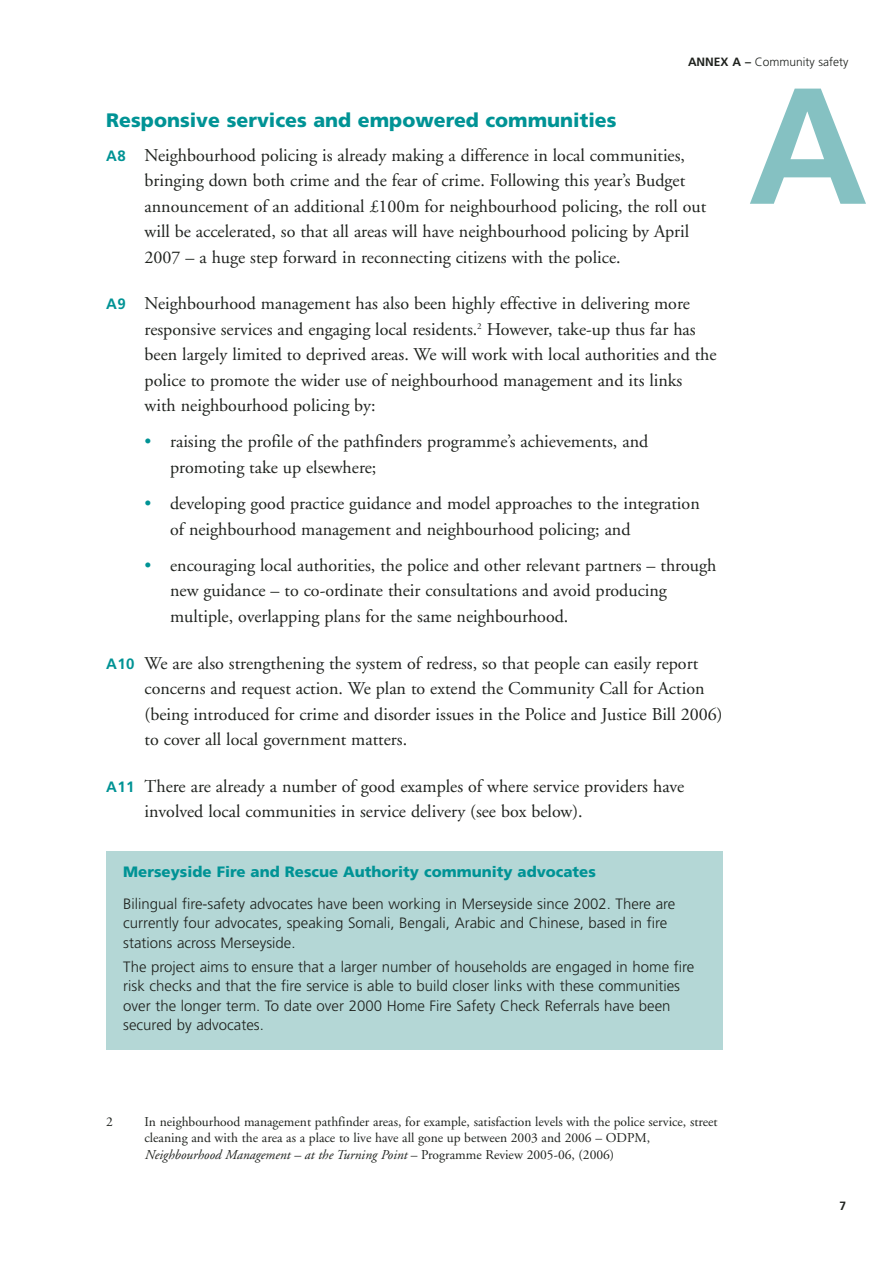
<style>
.page{position:relative;width:893px;height:1263px;background:#fff}
.page>*{position:absolute;margin:0;border:0;box-sizing:border-box;transform-origin:0 0}
.t1{font:700 165px "Frutiger";color:#85c1c2}
.t2{font:900 19.5px "Frutiger";color:#009395}
.t3{font:18px/25.5px "Adobe Garamond";color:#1f221e}
.t4{font:300 15px/19.5px "Frutiger";color:#1f221e}
.t5{font:900 15px "Frutiger";color:#009395}
.t6{font:13.5px/16.5px "Adobe Garamond";color:#1f221e}
.t7{font:300 12px "Frutiger";color:#1f221e}
.t8{font:700 12px "Frutiger";color:#1f221e}
.s1{font-weight:700}
.s2{font-family:"Frutiger";font-weight:700;font-size:15px;color:#009395}
.s3{color:#009395}
.s4{font-style:italic}
</style>
<div class="page">
<div style="left:106px;top:851px;width:617px;height:198px;background:#b4d7d6"></div>
<p class="t7" style="left:688px;top:57px;width:162px"><span class="s1">ANNEX A –</span> Community safety</p>
<h1 class="t1" style="left:748px;top:80px;width:121px">A</h1>
<p class="t2" style="left:106px;top:112px;width:512px">Responsive services and empowered communities</p>
<p class="t3" style="left:145px;top:144px;width:563px;text-indent:-38px"><span class="s2">A8</span> Neighbourhood policing is already making a difference in local communities, bringing down both crime and the fear of crime. Following this year’s Budget announcement of an additional £100m for neighbourhood policing, the roll out will be accelerated, so that all areas will have neighbourhood policing by April 2007 – a huge step forward in reconnecting citizens with the police.</p>
<p class="t3" style="left:145px;top:292px;width:574px;text-indent:-38px"><span class="s2">A9</span> Neighbourhood management has also been highly effective in delivering more responsive services and engaging local residents.<sup>2</sup> However, take-up thus far has been largely limited to deprived areas. We will work with local authorities and the police to promote the wider use of neighbourhood management and its links with neighbourhood policing by:</p>
<p class="t3" style="left:170px;top:431px;width:480px;text-indent:-26px"><span class="s3">•</span> raising the profile of the pathfinders programme’s achievements, and promoting take up elsewhere;</p>
<p class="t3" style="left:170px;top:492px;width:531px;text-indent:-26px"><span class="s3">•</span> developing good practice guidance and model approaches to the integration of neighbourhood management and neighbourhood policing; and</p>
<p class="t3" style="left:170px;top:554px;width:548px;text-indent:-26px"><span class="s3">•</span> encouraging local authorities, the police and other relevant partners – through new guidance – to co-ordinate their consultations and avoid producing multiple, overlapping plans for the same neighbourhood.</p>
<p class="t3" style="left:145px;top:652px;width:579px;text-indent:-38px"><span class="s2">A10</span> We are also strengthening the system of redress, so that people can easily report concerns and request action. We plan to extend the Community Call for Action (being introduced for crime and disorder issues in the Police and Justice Bill 2006) to cover all local government matters.</p>
<p class="t3" style="left:145px;top:775px;width:541px;text-indent:-38px"><span class="s2">A11</span> There are already a number of good examples of where service providers have involved local communities in service delivery (see box below).</p>
<p class="t5" style="left:123px;top:865px;width:474px">Merseyside Fire and Rescue Authority community advocates</p>
<p class="t4" style="left:123px;top:895px;width:554px">Bilingual fire-safety advocates have been working in Merseyside since 2002. There are currently four advocates, speaking Somali, Bengali, Arabic and Chinese, based in fire stations across Merseyside.</p>
<p class="t4" style="left:123px;top:958px;width:573px">The project aims to ensure that a larger number of households are engaged in home fire risk checks and that the fire service is able to build closer links with these communities over the longer term. To date over 2000 Home Fire Safety Check Referrals have been secured by advocates.</p>
<p class="t6" style="left:106px;top:1114px;width:8px">2</p>
<p class="t6" style="left:145px;top:1114px;width:575px">In neighbourhood management pathfinder areas, for example, satisfaction levels with the police service, street cleaning and with the area as a place to live have all gone up between 2003 and 2006 – ODPM,<br><span class="s4">Neighbourhood Management – at the Turning Point</span> – Programme Review 2005-06, (2006)</p>
<p class="t8" style="left:839px;top:1200px;width:8px">7</p>
</div>
